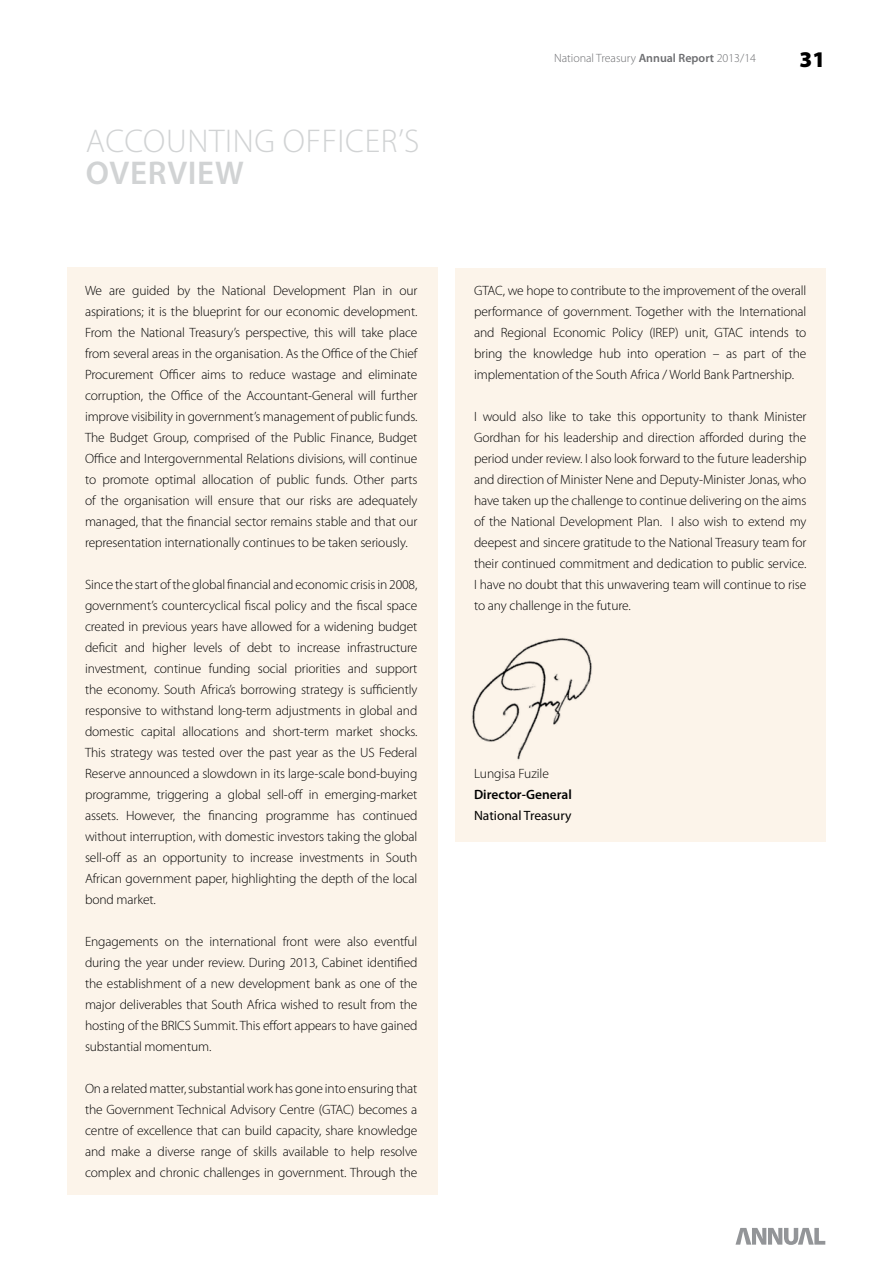
<style>
.page{position:relative;width:893px;height:1263px;background:#fff}
.page>*{position:absolute;margin:0;border:0;box-sizing:border-box;transform-origin:0 0}
.t1{font:300 33px "Myriad Pro";letter-spacing:.02em;color:#d1d3d4}
.t2{font:600 33px "Myriad Pro";letter-spacing:.02em;color:#d1d3d4}
.t3{font:900 22.5px "Myriad Pro";color:#000}
.t4{font:300 13.5px/21px "Myriad Pro";letter-spacing:-.01em;color:#000;text-align:justify}
.t5{font:600 13.5px "Myriad Pro";color:#000}
.t6{font:13.5px "Myriad Pro";color:#000}
.t7{font:300 12px "Myriad Pro";color:#6d6e71}
.s1{font-weight:600}
</style>
<div class="page">
<svg style="left:735px;top:1228px;width:90px;height:17px"></svg>
<div style="left:67px;top:268px;width:371px;height:927px;background:#fcf4ea"></div>
<div style="left:455px;top:268px;width:371px;height:573px;background:#fcf4ea"></div>
<img style="left:471px;top:638px;width:121px;height:122px">
<h1 class="t1" style="left:86px;top:123px;width:335px">Accou nting Officer’s</h1>
<h1 class="t2" style="left:86px;top:154px;width:160px">Overview</h1>
<p class="t4" style="left:85px;top:280px;width:334px">We are guided by the National Development Plan in our aspirations; it is the blueprint for our economic development.<br>From the National Treasury’s perspective, this will take place from several areas in the organisation. As the Office of the Chief Procurement Officer aims to reduce wastage and eliminate corruption, the Office of the Accountant-General will further improve visibility in government’s management of public funds.<br>The Budget Group, comprised of the Public Finance, Budget Office and I ntergovernmental Relations divisions, will continue to promote optimal allocation of public funds. Other parts of the organisation will ensure that our risks are adequately managed, that the financial sector remains stable and that our representation internationally continues to be taken seriously.</p>
<p class="t4" style="left:85px;top:574px;width:334px">Since the start of the global financial and economic crisis in 2008, government’s countercyclical fiscal policy and the fiscal space created in previous years have allowed for a widening budget deficit and higher levels of debt to increase infrastructure investment, continue funding social priorities and support the economy. South Africa’s borrowing strategy is sufficiently responsive to withstand long-term adjustments in global and domestic capital allocations and short-term market shocks.<br>This strategy was tested over the past year as the US Federal Reserve announced a slowdown in its large-scale bond-buying programme, triggering a global sell-off in emerging-market assets. However, the financing programme has continued without interruption, with domestic investors taking the global sell-off as an opportunity to increase investments in South African government paper, highlighting the depth of the local bond market.</p>
<p class="t4" style="left:85px;top:931px;width:334px">Engagements on the international front were also eventful during the year under review. During 2013, Cabinet identified the establishment of a new development bank as one of the major deliverables that South Africa wished to result from the hosting of the BRICS Summit. This effort appears to have gained substantial momentum.</p>
<p class="t4" style="left:85px;top:1078px;width:334px">On a related matter, substantial work has gone into ensuring that the Government Technical Advisory Centre (GTAC) becomes a centre of excellence that can build capacity, share knowledge and make a diverse range of skills available to help resolve complex and chronic challenges in government. Through the</p>
<p class="t7" style="left:554px;top:52px;width:204px">National Treasury <span class="s1">Annual Report</span> 2013/14</p>
<h2 class="t3" style="left:799px;top:47px;width:27px">31</h2>
<p class="t4" style="left:474px;top:280px;width:334px">GTAC, we hope to contribute to the improvement of the overall performance of government. Together with the I nternational and Regional Economic Policy (I REP) unit, GTAC intends to bring the knowledge hub into operation – as part of the implementation of the South Africa / World Bank Partnership.</p>
<p class="t4" style="left:474px;top:406px;width:334px">I would also like to take this opportunity to thank Minister Gordhan for his leadership and direction afforded during the period under review. I also look forward to the future leadership and direction of Minister Nene and Deputy-Minister Jonas, who have taken up the challenge to continue delivering on the aims of the National Development Plan. I also wish to extend my deepest and sincere gratitude to the National Treasury team for their continued commitment and dedication to public service.<br>I have no doubt that this unwavering team will continue to rise to any challenge in the future.</p>
<p class="t4" style="left:474px;top:764px;width:76px">Lungisa Fuzile</p>
<p class="t5" style="left:474px;top:787px;width:99px">Director-General</p>
<p class="t6" style="left:474px;top:808px;width:99px">National Treasury</p>
</div>
